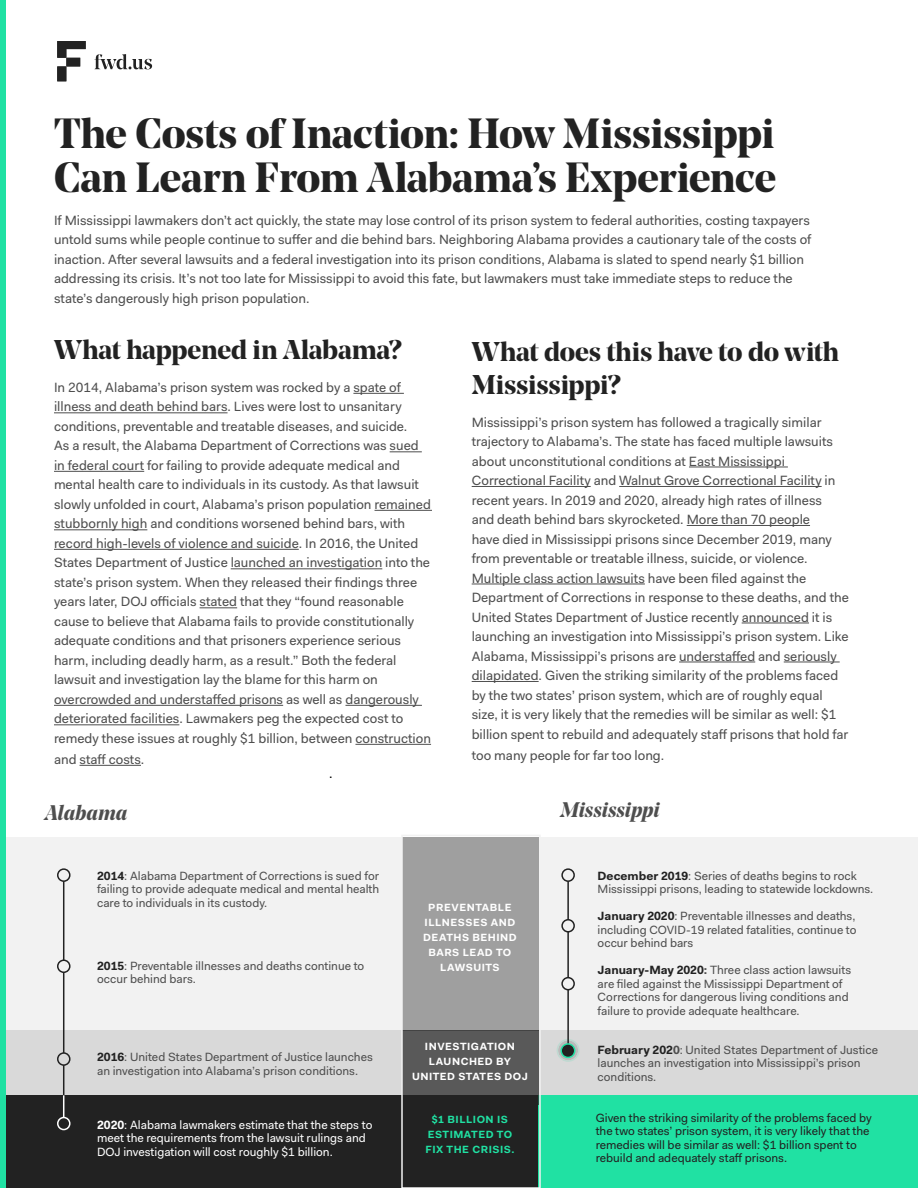
<style>
.page{position:relative;width:918px;height:1188px;background:#fff}
.page>*{position:absolute;margin:0;border:0;box-sizing:border-box;transform-origin:0 0}
.t1{font:700 42px/43.5px "Noe Display";letter-spacing:-.01em;color:#222}
.t2{font:700 27px/33px "Noe Display";letter-spacing:-.01em;color:#222}
.t3{font:italic 700 21px "Noe Display";letter-spacing:-.005em;color:#4e4e4e}
.t4{font:13.5px/19.5px "Fakt";color:#4e4e4e}
.t5{font:13.5px "Fakt";color:#000}
.t6{font:12px/13.5px "Fakt";color:#4e4e4e}
.t7{font:12px/13.5px "Fakt";color:#222}
.t8{font:12px/13.5px "Fakt";color:#fff}
.t9{font:700 10.5px/15px "Fakt";letter-spacing:.05em;color:#fff;text-align:center}
.t10{font:700 10.5px/15px "Fakt";letter-spacing:.05em;color:#20e1a3;text-align:center}
.s1{font-weight:700;color:#222}
.s2{font-weight:700}
</style>
<div class="page">
<div style="left:0;top:837px;width:539px;height:193px;background:#f2f2f2"></div>
<div style="left:539px;top:837px;width:379px;height:193px;background:#f2f2f2"></div>
<div style="left:0;top:1030px;width:918px;height:65px;background:#d9d9d9"></div>
<div style="left:0;top:1095px;width:918px;height:93px;background:#222"></div>
<div style="left:539px;top:1095px;width:379px;height:93px;background:#20e1a3"></div>
<svg style="left:94px;top:54px;width:58px;height:15px"></svg>
<svg style="left:57px;top:41px;width:29px;height:40px"></svg>
<hr style="left:353px;top:393px;width:51px;height:1px;background:#4e4e4e">
<hr style="left:54px;top:412px;width:174px;height:1px;background:#4e4e4e">
<hr style="left:390px;top:451px;width:32px;height:1px;background:#4e4e4e">
<hr style="left:54px;top:471px;width:90px;height:1px;background:#4e4e4e">
<hr style="left:375px;top:510px;width:57px;height:1px;background:#4e4e4e">
<hr style="left:54px;top:529px;width:93px;height:1px;background:#4e4e4e">
<hr style="left:54px;top:549px;width:245px;height:1px;background:#4e4e4e">
<hr style="left:231px;top:568px;width:151px;height:1px;background:#4e4e4e">
<hr style="left:200px;top:607px;width:37px;height:1px;background:#4e4e4e">
<hr style="left:54px;top:705px;width:229px;height:1px;background:#4e4e4e">
<hr style="left:345px;top:705px;width:77px;height:1px;background:#4e4e4e">
<hr style="left:54px;top:724px;width:125px;height:1px;background:#4e4e4e">
<hr style="left:355px;top:744px;width:76px;height:1px;background:#4e4e4e">
<hr style="left:80px;top:765px;width:61px;height:1px;background:#4e4e4e">
<hr style="left:689px;top:467px;width:99px;height:1px;background:#4e4e4e">
<hr style="left:472px;top:486px;width:119px;height:1px;background:#4e4e4e">
<hr style="left:619px;top:486px;width:203px;height:1px;background:#4e4e4e">
<hr style="left:687px;top:525px;width:123px;height:1px;background:#4e4e4e">
<hr style="left:472px;top:584px;width:173px;height:1px;background:#4e4e4e">
<hr style="left:742px;top:623px;width:67px;height:1px;background:#4e4e4e">
<hr style="left:679px;top:662px;width:76px;height:1px;background:#4e4e4e">
<hr style="left:784px;top:662px;width:56px;height:1px;background:#4e4e4e">
<hr style="left:472px;top:681px;width:67px;height:1px;background:#4e4e4e">
<div style="left:0;top:0;width:5px;height:1188px;background:#20e1a3"></div>
<div style="left:402px;top:837px;width:137px;height:193px;background:#9f9f9f"></div>
<div style="left:404px;top:1030px;width:134px;height:65px;background:#595959"></div>
<hr style="left:63px;top:878px;width:1px;height:258px;background:#222">
<div style="left:58px;top:869px;width:12px;height:12px;background:#f2f2f2;border-radius:50%"></div>
<div style="left:57px;top:868px;width:14px;height:14px;border:2px solid #222;border-radius:50%"></div>
<div style="left:58px;top:960px;width:12px;height:12px;background:#f2f2f2;border-radius:50%"></div>
<div style="left:57px;top:960px;width:14px;height:13px;border:2px solid #222;border-radius:50%"></div>
<div style="left:58px;top:1053px;width:12px;height:12px;background:#d9d9d9;border-radius:50%"></div>
<div style="left:57px;top:1052px;width:14px;height:14px;border:2px solid #222;border-radius:50%"></div>
<hr style="left:63px;top:1095px;width:1px;height:35px;background:#fff">
<div style="left:58px;top:1118px;width:12px;height:12px;background:#222;border-radius:50%"></div>
<div style="left:57px;top:1117px;width:14px;height:13px;border:2px solid #fff;border-radius:50%"></div>
<hr style="left:567px;top:878px;width:2px;height:173px;background:#222">
<svg style="left:556px;top:1036px;width:24px;height:26px"></svg>
<div style="left:562px;top:869px;width:12px;height:12px;background:#f2f2f2;border-radius:50%"></div>
<div style="left:561px;top:868px;width:14px;height:14px;border:2px solid #222;border-radius:50%"></div>
<div style="left:562px;top:920px;width:12px;height:12px;background:#f2f2f2;border-radius:50%"></div>
<div style="left:561px;top:919px;width:14px;height:14px;border:2px solid #222;border-radius:50%"></div>
<div style="left:562px;top:978px;width:12px;height:12px;background:#f2f2f2;border-radius:50%"></div>
<div style="left:561px;top:977px;width:14px;height:13px;border:2px solid #222;border-radius:50%"></div>
<div style="left:401px;top:835px;width:140px;height:353px;border:2px solid #f2f2f2"></div>
<h1 class="t1" style="left:54px;top:111px;width:724px">The Costs of Inaction: How Mississippi<br>Can Learn From Alabama’s Experience</h1>
<p class="t4" style="left:54px;top:210px;width:759px">If Mississippi lawmakers don’t act quickly, the state may lose control of its prison system to federal authorities, costing taxpayers untold sums while people continue to suffer and die behind bars. Neighboring Alabama provides a cautionary tale of the costs of inaction. After several lawsuits and a federal investigation into its prison conditions, Alabama is slated to spend nearly $1 billion addressing its crisis. It’s not too late for Mississippi to avoid this fate, but lawmakers must take immediate steps to reduce the state’s dangerously high prison population.</p>
<h2 class="t2" style="left:54px;top:333px;width:349px">What happened in Alabama?</h2>
<p class="t4" style="left:54px;top:378px;width:379px">In 2014, Alabama’s prison system was rocked by a spate of illness and death behind bars. Lives were lost to unsanitary conditions, preventable and treatable diseases, and suicide.<br>As a result, the Alabama Department of Corrections was sued in federal court for failing to provide adequate medical and mental health care to individuals in its custody. As that lawsuit slowly unfolded in court, Alabama’s prison population remained stubbornly high and conditions worsened behind bars, with record high-levels of violence and suicide. In 2016, the United States Department of Justice launched an investigation into the state’s prison system. When they released their findings three years later, DOJ officials stated that they “found reasonable cause to believe that Alabama fails to provide constitutionally adequate conditions and that prisoners experience serious harm, including deadly harm, as a result.” Both the federal lawsuit and investigation lay the blame for this harm on overcrowded and understaffed prisons as well as dangerously deteriorated facilities. Lawmakers peg the expected cost to remedy these issues at roughly $1 billion, between construction</p>
<p class="t4" style="left:54px;top:749px;width:92px">and staff costs.</p>
<p class="t5" style="left:329px;top:764px;width:5px">.</p>
<h2 class="t2" style="left:472px;top:334px;width:369px">What does this have to do with<br>Mississippi?</h2>
<p class="t4" style="left:472px;top:412px;width:379px">Mississippi’s prison system has followed a tragically similar trajectory to Alabama’s. The state has faced multiple lawsuits about unconstitutional conditions at East Mississippi Correctional Facility and Walnut Grove Correctional Facility in recent years. In 2019 and 2020, already high rates of illness<br>and death behind bars skyrocketed. More than 70 people<br>have died in Mississippi prisons since December 2019, many from preventable or treatable illness, suicide, or violence.<br>Multiple class action lawsuits have been filed against the Department of Corrections in response to these deaths, and the United States Department of Justice recently announced it is launching an investigation into Mississippi’s prison system. Like Alabama, Mississippi’s prisons are understaffed and seriously dilapidated. Given the striking similarity of the problems faced by the two states’ prison system, which are of roughly equal size, it is very likely that the remedies will be similar as well: $1 billion spent to rebuild and adequately staff prisons that hold far</p>
<p class="t4" style="left:472px;top:745px;width:194px">too many people for far too long.</p>
<h3 class="t3" style="left:45px;top:799px;width:84px">Alabama</h3>
<h3 class="t3" style="left:561px;top:797px;width:101px">Mississippi</h3>
<p class="t6" style="left:97px;top:869px;width:284px;text-align:justify"><span class="s1">2014</span>: Alabama Department of Corrections is sued for failing to provide adequate medical and mental health care to individuals in its custody.</p>
<p class="t6" style="left:598px;top:869px;width:277px"><span class="s1">December 2019</span>: Series of deaths begins to rock<br>Mississippi prisons, leading to statewide lockdowns.</p>
<p class="t6" style="left:598px;top:909px;width:261px;text-align:justify"><span class="s1">January 2020</span>: Preventable illnesses and deaths, including COVID-19 related fatalities, continue to occur behind bars</p>
<p class="t6" style="left:598px;top:963px;width:255px"><span class="s1">January-May 2020</span><span class="s2">:</span> Three class action lawsuits are filed against the Mississippi Department of Corrections for dangerous living conditions and failure to provide adequate healthcare.</p>
<p class="t6" style="left:598px;top:1043px;width:282px"><span class="s1">February 202</span><span class="s2">0</span>: United States Department of Justice launches an investigation into Mississippi’s prison conditions.</p>
<p class="t9" style="left:423px;top:900px;width:95px">PREVENTABLE<br>ILLNESSES AND<br>DEATHS BEHIND<br>BARS LEAD TO<br>LAWSUITS</p>
<p class="t6" style="left:97px;top:959px;width:269px"><span class="s1">2015</span>: Preventable illnesses and deaths continue to occur behind bars.</p>
<p class="t9" style="left:412px;top:1039px;width:117px">INVESTIGATION<br>LAUNCHED BY<br>UNITED STATES DOJ</p>
<p class="t10" style="left:425px;top:1111px;width:91px">$1 BILLION IS<br>ESTIMATED TO<br>FIX THE CRISIS.</p>
<p class="t6" style="left:97px;top:1050px;width:277px"><span class="s1">2016</span>: United States Department of Justice launches an investigation into Alabama’s prison conditions.</p>
<p class="t8" style="left:97px;top:1118px;width:277px"><span class="s2">2020</span>: Alabama lawmakers estimate that the steps to meet the requirements from the lawsuit rulings and<br>DOJ investigation will cost roughly $1 billion.</p>
<p class="t7" style="left:596px;top:1111px;width:277px">Given the striking similarity of the problems faced by the two states’ prison system, it is very likely that the remedies will be similar as well: $1 billion spent to rebuild and adequately staff prisons.</p>
</div>
